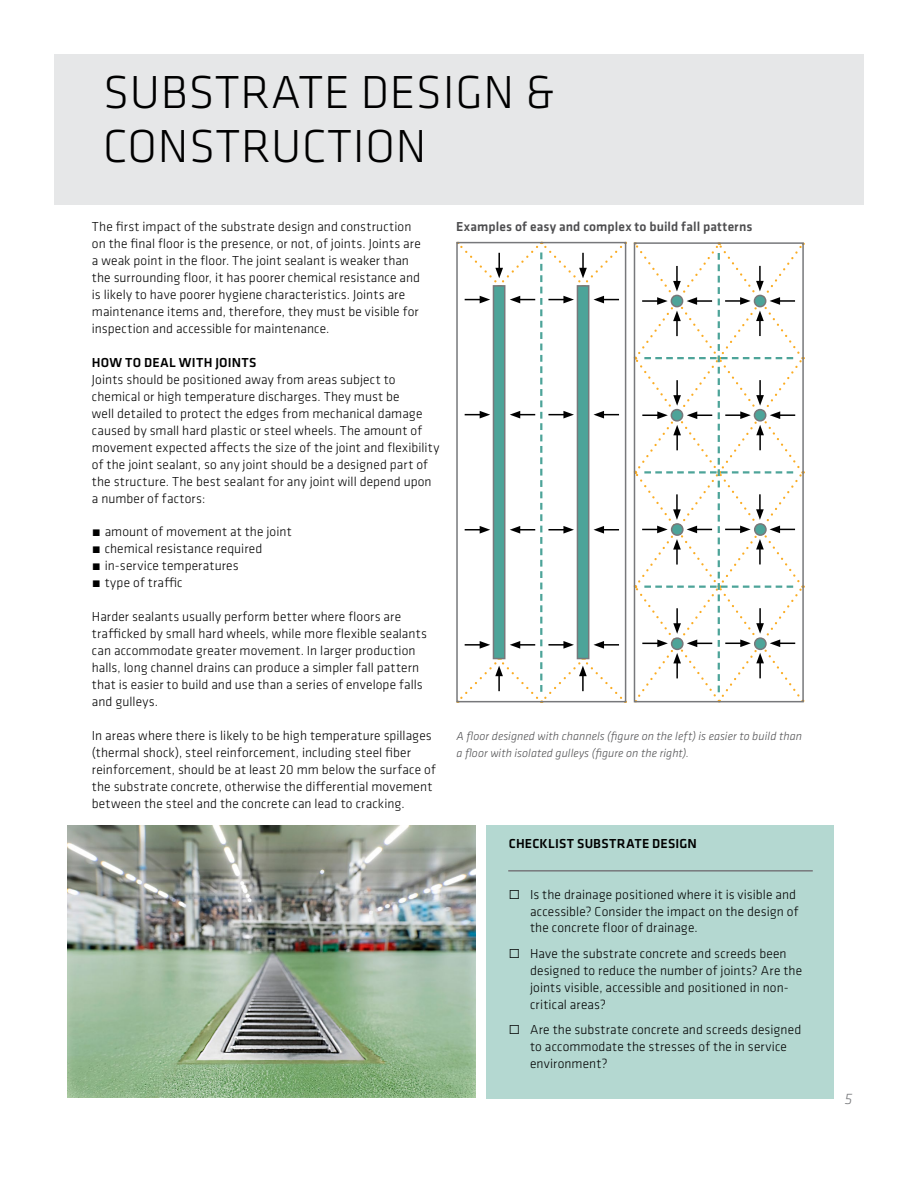
<style>
.page{position:relative;width:918px;height:1188px;background:#fff}
.page>*{position:absolute;margin:0;border:0;box-sizing:border-box;transform-origin:0 0}
.t1{font:300 48px/54px "Klavika";letter-spacing:.015em;color:#000}
.t2{font:italic 300 15.75px "Klavika";color:#77787b}
.t3{font:300 13.5px/17px "Klavika";letter-spacing:.01em;color:#000}
.t4{font:500 13.5px "Klavika";letter-spacing:.02em;color:#000}
.t5{font:500 13.5px "Klavika";letter-spacing:.01em;color:#4d4d4f}
.t6{font:italic 300 12px/17px "Klavika";letter-spacing:.01em;color:#4d4d4f}
.s1{font-weight:500}
</style>
<div class="page">
<div style="left:54px;top:54px;width:810px;height:151px;background:#e6e7e8"></div>
<img style="left:67px;top:825px;width:408px;height:272px">
<svg style="left:457px;top:242px;width:169px;height:461px"></svg>
<svg style="left:634px;top:242px;width:170px;height:460px"></svg>
<div style="left:486px;top:825px;width:348px;height:273px;background:#b4d8d1"></div>
<hr style="left:508px;top:870px;width:305px;height:2px;background:#77787b">
<h1 class="t1" style="left:103px;top:65px;width:453px">SUBSTRATE DESIGN &amp;<br>CONSTRUCTION</h1>
<p class="t3" style="left:92px;top:218px;width:330px">The first impact of the substrate design and construction on the final floor is the presence, or not, of joints. Joints are a weak point in the floor. The joint sealant is weaker than the surrounding floor, it has poorer chemical resistance and is likely to have poorer hygiene characteristics. Joints are maintenance items and, therefore, they must be visible for inspection and accessible for maintenance.</p>
<p class="t4" style="left:92px;top:353px;width:166px">HOW TO DEAL WITH JOINTS</p>
<p class="t3" style="left:92px;top:371px;width:349px">Joints should be positioned away from areas subject to chemical or high temperature discharges. They must be<br>well detailed to protect the edges from mechanical damage caused by small hard plastic or steel wheels. The amount of movement expected affects the size of the joint and flexibility of the joint sealant, so any joint should be a designed part of the structure. The best sealant for any joint will depend upon a number of factors:</p>
<p class="t3" style="left:92px;top:523px;width:201px">́ amount of movement at the joint ́ chemical resistance required<br>́ in-service temperatures<br>́ type of traffic</p>
<p class="t3" style="left:92px;top:608px;width:337px">Harder sealants usually perform better where floors are trafficked by small hard wheels, while more flexible sealants can accommodate greater movement. In larger production halls, long channel drains can produce a simpler fall pattern that is easier to build and use than a series of envelope falls and gulleys.</p>
<p class="t3" style="left:92px;top:727px;width:345px">In areas where there is likely to be high temperature spillages (thermal shock), steel reinforcement, including steel fiber reinforcement, should be at least 20 mm below the surface of the substrate concrete, otherwise the differential movement between the steel and the concrete can lead to cracking.</p>
<p class="t5" style="left:456px;top:218px;width:298px">Examples of easy and complex to build fall patterns</p>
<p class="t6" style="left:456px;top:727px;width:347px">A floor designed with channels (figure on the left) is easier to build than a floor with isolated gulleys (figure on the right).</p>
<p class="t4" style="left:509px;top:834px;width:190px">CHECKLIST SUBSTRATE DESIGN</p>
<p class="t3" style="left:530px;top:885px;width:270px;text-indent:-21px"><span class="s1">̀</span> Is the drainage positioned where it is visible and accessible? Consider the impact on the design of the concrete floor of drainage.</p>
<p class="t3" style="left:530px;top:945px;width:274px;text-indent:-21px"><span class="s1">̀</span> Have the substrate concrete and screeds been designed to reduce the number of joints? Are the joints visible, accessible and positioned in non&shy;critical areas?</p>
<p class="t3" style="left:530px;top:1021px;width:273px;text-indent:-21px"><span class="s1">̀</span> Are the substrate concrete and screeds designed to accommodate the stresses of the in service environment?</p>
<p class="t2" style="left:845px;top:1089px;width:9px">5</p>
</div>
